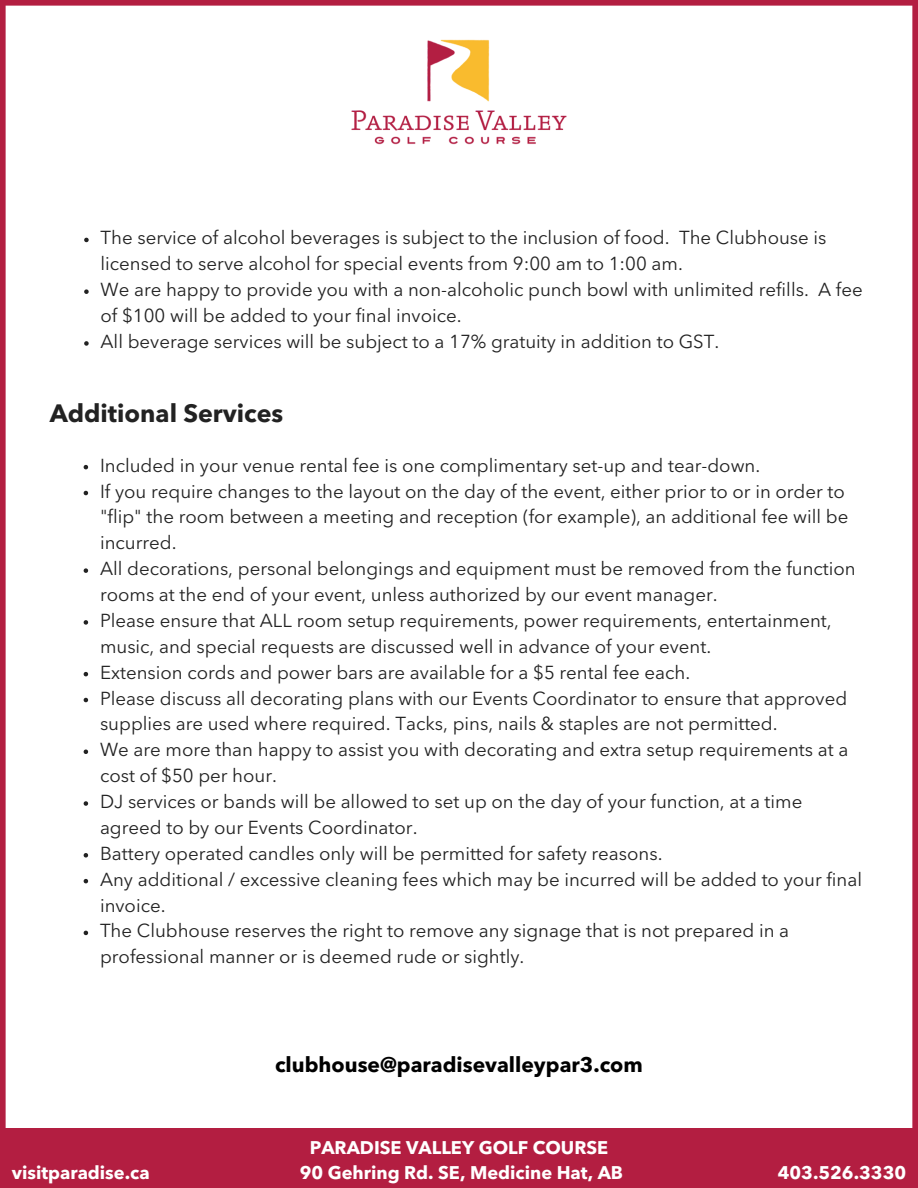
<style>
.page{position:relative;width:918px;height:1188px;background:#fff}
.page>*{position:absolute;margin:0;border:0;box-sizing:border-box;transform-origin:0 0}
.t1{font:700 24.9px "Avenir Next LT Pro";color:#222}
.t2{font:700 21px "Avenir Next LT Pro";color:#000}
.t3{font:18.75px/25.8px "Avenir Next LT Pro";color:#222}
.t4{font:700 18.15px "Avenir Next LT Pro";color:#fff}
</style>
<div class="page">
<div style="left:0;top:1128px;width:918px;height:60px;background:#b31e41"></div>
<div style="left:0;top:0;width:6px;height:1132px;background:#b31e41"></div>
<div style="left:912px;top:0;width:6px;height:1132px;background:#b31e41"></div>
<div style="left:0;top:0;width:918px;height:6px;background:#b31e41"></div>
<img style="left:351px;top:39px;width:216px;height:106px">
<svg style="left:84px;top:238px;width:5px;height:4px"></svg>
<svg style="left:84px;top:289px;width:5px;height:5px"></svg>
<svg style="left:84px;top:341px;width:5px;height:5px"></svg>
<svg style="left:84px;top:465px;width:4px;height:4px"></svg>
<svg style="left:84px;top:491px;width:4px;height:4px"></svg>
<svg style="left:84px;top:568px;width:4px;height:5px"></svg>
<svg style="left:84px;top:620px;width:4px;height:5px"></svg>
<svg style="left:84px;top:672px;width:4px;height:4px"></svg>
<svg style="left:84px;top:698px;width:4px;height:4px"></svg>
<svg style="left:84px;top:750px;width:4px;height:4px"></svg>
<svg style="left:84px;top:801px;width:4px;height:5px"></svg>
<svg style="left:84px;top:853px;width:4px;height:5px"></svg>
<svg style="left:84px;top:879px;width:4px;height:4px"></svg>
<svg style="left:84px;top:931px;width:4px;height:4px"></svg>
<p class="t3" style="left:101px;top:227px;width:727px">The service of alcohol beverages is subject to the inclusion of food. The Clubhouse is licensed to serve alcohol for special events from 9:00 am to 1:00 am.</p>
<h1 class="t3" style="left:101px;top:278px;width:764px">We are happy to provide you with a non-alcoholic punch bowl with unlimited refills. A fee of $100 will be added to your final invoice.</h1>
<p class="t3" style="left:101px;top:330px;width:620px">All beverage services will be subject to a 17% gratuity in addition to GST.</p>
<p class="t1" style="left:50px;top:404px;width:235px">Additional Services</p>
<p class="t3" style="left:100px;top:454px;width:662px">Included in your venue rental fee is one complimentary set-up and tear-down.</p>
<p class="t3" style="left:100px;top:480px;width:750px">If you require changes to the layout on the day of the event, either prior to or in order to "flip" the room between a meeting and reception (for example), an additional fee will be incurred.</p>
<p class="t3" style="left:100px;top:557px;width:757px">All decorations, personal belongings and equipment must be removed from the function rooms at the end of your event, unless authorized by our event manager.</p>
<p class="t3" style="left:100px;top:609px;width:733px">Please ensure that ALL room setup requirements, power requirements, entertainment, music, and special requests are discussed well in advance of your event.</p>
<p class="t3" style="left:100px;top:661px;width:592px">Extension cords and power bars are available for a $5 rental fee each.</p>
<p class="t3" style="left:100px;top:687px;width:749px">Please discuss all decorating plans with our Events Coordinator to ensure that approved supplies are used where required. Tacks, pins, nails &amp; staples are not permitted.</p>
<p class="t3" style="left:100px;top:739px;width:750px">We are more than happy to assist you with decorating and extra setup requirements at a cost of $50 per hour.</p>
<p class="t3" style="left:100px;top:790px;width:704px">DJ services or bands will be allowed to set up on the day of your function, at a time agreed to by our Events Coordinator.</p>
<p class="t3" style="left:100px;top:842px;width:564px">Battery operated candles only will be permitted for safety reasons.</p>
<h2 class="t3" style="left:100px;top:868px;width:764px">Any additional / excessive cleaning fees which may be incurred will be added to your final invoice.</h2>
<h3 class="t3" style="left:100px;top:920px;width:691px">The Clubhouse reserves the right to remove any signage that is not prepared in a professional manner or is deemed rude or sightly.</h3>
<p class="t2" style="left:275px;top:1056px;width:369px">clubhouse@paradisevalleypar3.com</p>
<p class="t4" style="left:310px;top:1141px;width:300px">PARADISE VALLEY GOLF COURSE</p>
<p class="t4" style="left:12px;top:1165px;width:139px">visitparadise.ca</p>
<p class="t4" style="left:300px;top:1165px;width:325px">90 Gehring Rd. SE, Medicine Hat, AB</p>
<p class="t4" style="left:778px;top:1165px;width:130px">403.526.3330</p>
</div>
